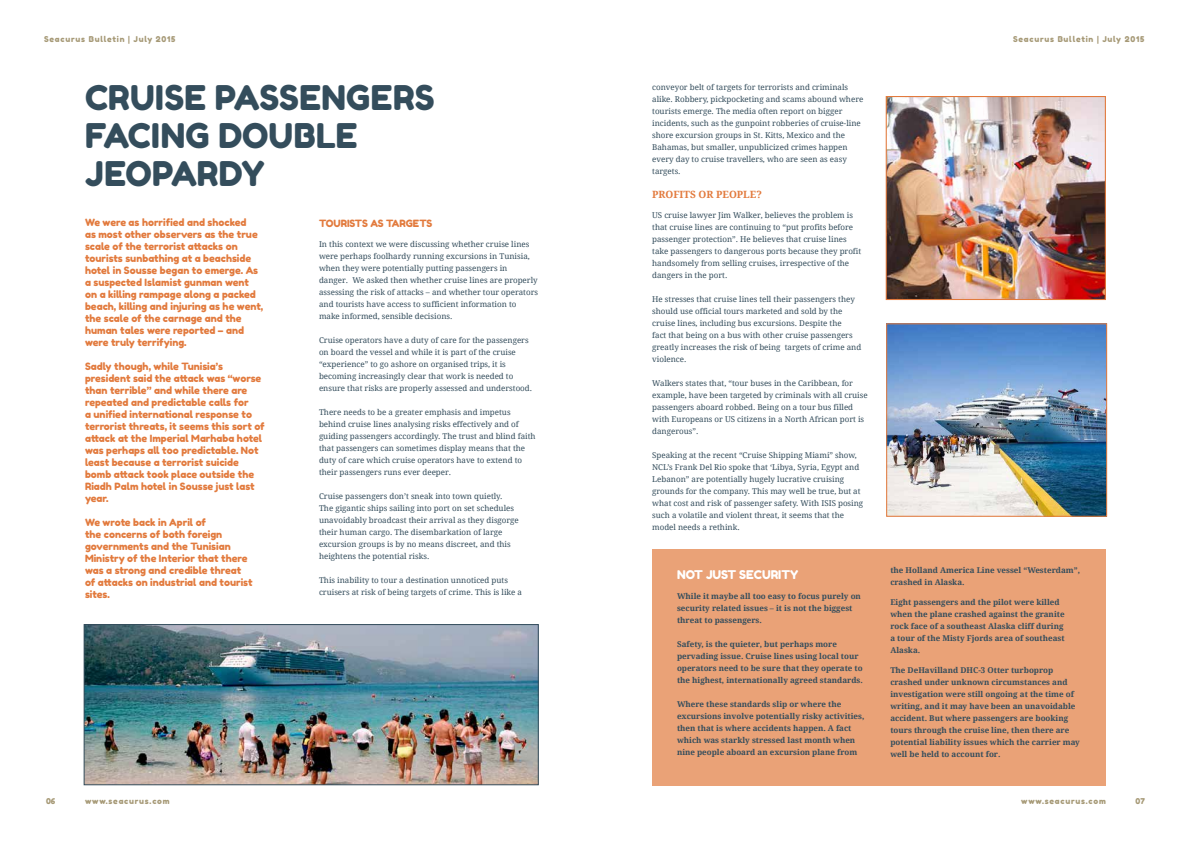
<style>
.page{position:relative;width:1191px;height:842px;background:#fff}
.page>*{position:absolute;margin:0;border:0;box-sizing:border-box;transform-origin:0 0}
.t1{font:34px/38px "Fredoka One";letter-spacing:.01em;color:#344d5c}
.t2{font:12px "Fredoka One";color:#fff}
.t3{font:10px/12px "Fredoka One";color:#e27a3d}
.t4{font:700 10px "Droid Serif";color:#e27a3d}
.t5{font:8px/12px "Droid Serif";color:#344d5c}
.t6{font:700 8px/12px "Droid Serif";color:#344d5c}
.t7{font:8px "Fredoka One";letter-spacing:.1em;color:#a69976}
</style>
<div class="page">
<div style="left:652px;top:549px;width:454px;height:236px;background:#eaa277"></div>
<img style="left:86px;top:626px;width:451px;height:157px">
<div style="left:84px;top:624px;width:455px;height:161px;border:1px solid #344d5c"></div>
<img style="left:887px;top:98px;width:217px;height:200px">
<div style="left:885px;top:96px;width:221px;height:204px;border:1px solid #e27a3d"></div>
<img style="left:888px;top:325px;width:217px;height:190px">
<div style="left:886px;top:323px;width:221px;height:194px;border:1px solid #e27a3d"></div>
<p class="t7" style="left:44px;top:34px;width:133px">Seacurus Bulletin | July 2015</p>
<p class="t7" style="left:1013px;top:34px;width:133px">Seacurus Bulletin | July 2015</p>
<h1 class="t1" style="left:85px;top:78px;width:351px">CRUISE PASSENGERS<br>FACING DOUBLE<br>JEOPARDY</h1>
<p class="t3" style="left:85px;top:216px;width:180px">We were as horrified and shocked<br>as most other observers as the true scale of the terrorist attacks on tourists sunbathing at a beachside hotel in Sousse began to emerge. As a suspected Islamist gunman went on a killing rampage along a packed beach, killing and injuring as he went, the scale of the carnage and the human tales were reported – and were truly terrifying.</p>
<p class="t3" style="left:85px;top:360px;width:181px">Sadly though, while Tunisia’s president said the attack was “worse than terrible” and while there are repeated and predictable calls for<br>a unified international response to terrorist threats, it seems this sort of attack at the Imperial Marhaba hotel was perhaps all too predictable. Not least because a terrorist suicide bomb attack took place outside the Riadh Palm hotel in Sousse just last year.</p>
<p class="t3" style="left:85px;top:516px;width:169px">We wrote back in April of<br>the concerns of both foreign governments and the Tunisian<br>Ministry of the Interior that there was a strong and credible threat of attacks on industrial and tourist sites.</p>
<p class="t3" style="left:319px;top:218px;width:115px">TOURISTS AS TARGETS</p>
<p class="t5" style="left:319px;top:238px;width:220px">In this context we were discussing whether cruise lines were perhaps foolhardy running excursions in Tunisia, when they were potentially putting passengers in danger. We asked then whether cruise lines are properly assessing the risk of attacks – and whether tour operators and tourists have access to sufficient information to make informed, sensible decisions.</p>
<p class="t5" style="left:319px;top:334px;width:215px">Cruise operators have a duty of care for the passengers on board the vessel and while it is part of the cruise “experience” to go ashore on organised trips, it is becoming increasingly clear that work is needed to ensure that risks are properly assessed and understood.</p>
<p class="t5" style="left:319px;top:406px;width:218px">There needs to be a greater emphasis and impetus behind cruise lines analysing risks effectively and of guiding passengers accordingly. The trust and blind faith that passengers can sometimes display means that the duty of care which cruise operators have to extend to their passengers runs ever deeper.</p>
<p class="t5" style="left:319px;top:490px;width:201px">Cruise passengers don’t sneak into town quietly.<br>The gigantic ships sailing into port on set schedules unavoidably broadcast their arrival as they disgorge their human cargo. The disembarkation of large excursion groups is by no means discreet, and this heightens the potential risks.</p>
<p class="t5" style="left:319px;top:574px;width:204px">This inability to tour a destination unnoticed puts cruisers at risk of being targets of crime. This is like a</p>
<p class="t5" style="left:652px;top:81px;width:213px">conveyor belt of targets for terrorists and criminals alike. Robbery, pickpocketing and scams abound where tourists emerge. The media often report on bigger incidents, such as the gunpoint robberies of cruise-line shore excursion groups in St. Kitts, Mexico and the Bahamas, but smaller, unpublicized crimes happen every day to cruise travellers, who are seen as easy targets.</p>
<p class="t4" style="left:652px;top:189px;width:111px">PROFITS OR PEOPLE?</p>
<p class="t5" style="left:652px;top:209px;width:211px">US cruise lawyer Jim Walker, believes the problem is that cruise lines are continuing to “put profits before passenger protection”. He believes that cruise lines take passengers to dangerous ports because they profit handsomely from selling cruises, irrespective of the dangers in the port.</p>
<p class="t5" style="left:652px;top:293px;width:211px">He stresses that cruise lines tell their passengers they should use official tours marketed and sold by the cruise lines, including bus excursions. Despite the<br>fact that being on a bus with other cruise passengers greatly increases the risk of being targets of crime and violence.</p>
<p class="t5" style="left:652px;top:377px;width:217px">Walkers states that, “tour buses in the Caribbean, for example, have been targeted by criminals with all cruise passengers aboard robbed. Being on a tour bus filled with Europeans or US citizens in a North African port is dangerous”.</p>
<p class="t5" style="left:652px;top:449px;width:212px">Speaking at the recent “Cruise Shipping Miami” show, NCL’s Frank Del Rio spoke that ‘Libya, Syria, Egypt and Lebanon” are potentially hugely lucrative cruising grounds for the company. This may well be true, but at what cost and risk of passenger safety. With ISIS posing such a volatile and violent threat, it seems that the model needs a rethink.</p>
<h2 class="t2" style="left:677px;top:567px;width:123px">NOT JUST SECURITY</h2>
<p class="t6" style="left:677px;top:590px;width:185px">While it maybe all too easy to focus purely on security related issues – it is not the biggest threat to passengers.</p>
<p class="t6" style="left:677px;top:638px;width:187px">Safety, is the quieter, but perhaps more pervading issue. Cruise lines using local tour operators need to be sure that they operate to the highest, internationally agreed standards.</p>
<p class="t6" style="left:677px;top:698px;width:189px">Where these standards slip or where the excursions involve potentially risky activities, then that is where accidents happen. A fact which was starkly stressed last month when nine people aboard an excursion plane from</p>
<p class="t6" style="left:890px;top:564px;width:191px">the Holland America Line vessel “Westerdam”, crashed in Alaska.</p>
<p class="t6" style="left:890px;top:596px;width:176px">Eight passengers and the pilot were killed when the plane crashed against the granite rock face of a southeast Alaska cliff during a tour of the Misty Fjords area of southeast Alaska.</p>
<p class="t6" style="left:890px;top:664px;width:191px">The DeHavilland DHC-3 Otter turboprop crashed under unknown circumstances and investigation were still ongoing at the time of writing, and it may have been an unavoidable accident. But where passengers are booking tours through the cruise line, then there are potential liability issues which the carrier may well be held to account for.</p>
<p class="t7" style="left:46px;top:796px;width:11px">06</p>
<p class="t7" style="left:85px;top:796px;width:86px">www.seacurus.com</p>
<p class="t7" style="left:1021px;top:796px;width:86px">www.seacurus.com</p>
<p class="t7" style="left:1135px;top:796px;width:11px">07</p>
</div>
